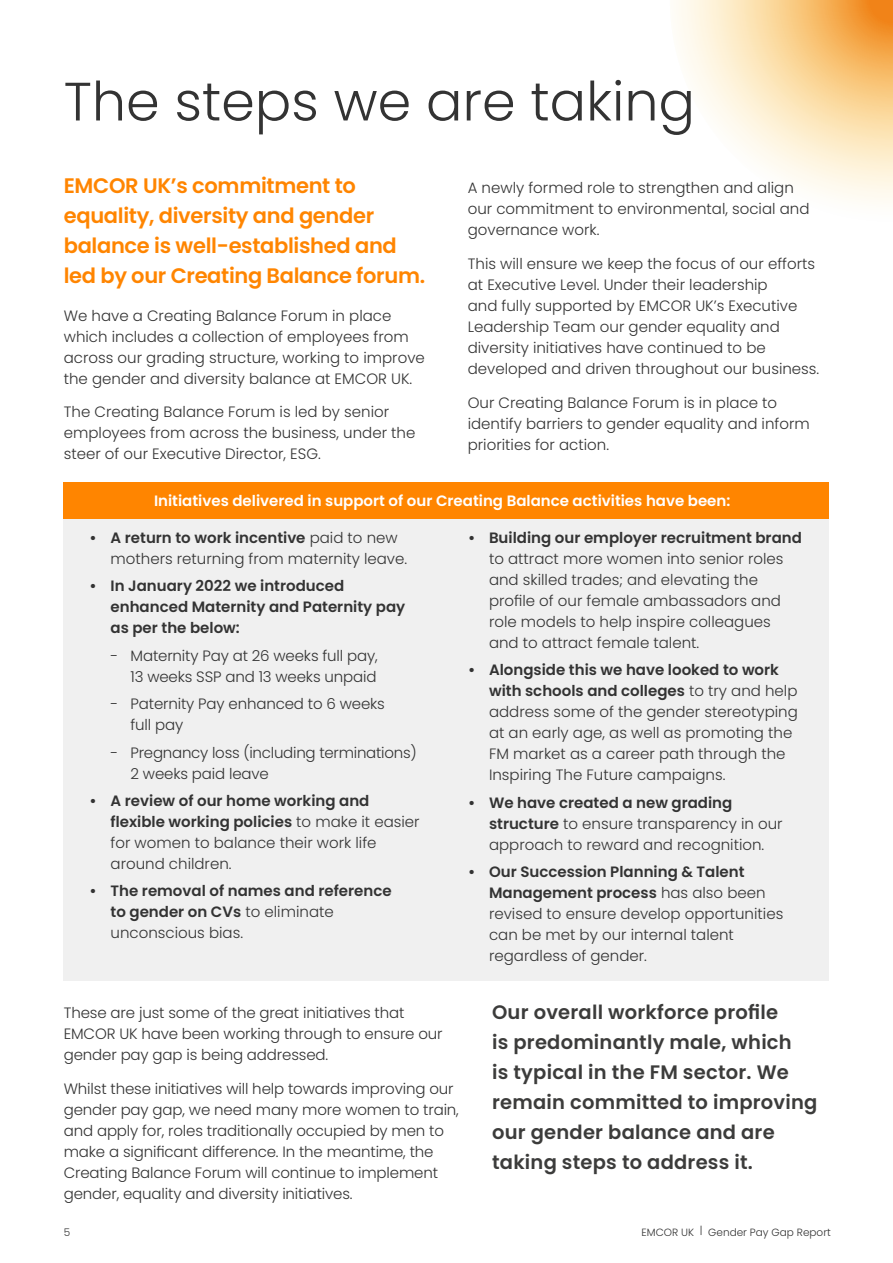
<style>
.page{position:relative;width:893px;height:1263px;background:#fff}
.page>*{position:absolute;margin:0;border:0;box-sizing:border-box;transform-origin:0 0}
.t1{font:300 54px "Poppins";color:#333}
.t2{font:600 21px/30px "Poppins";letter-spacing:-.015em;color:#ff8500}
.t3{font:600 19.5px/30px "Poppins";letter-spacing:.01em;color:#3c3c3b}
.t4{font:300 15px/21px "Poppins";color:#333}
.t5{font:600 15px/21px "Poppins";color:#333}
.t6{font:600 15px "Poppins";color:#fff}
.t7{font:300 10.5px "Poppins";color:#333}
.s1{font-weight:600}
.s2{font-weight:300}
</style>
<div class="page">
<svg style="left:676px;top:0;width:217px;height:203px"></svg>
<div style="left:64px;top:519px;width:765px;height:462px;background:#f0f0f0"></div>
<div style="left:64px;top:483px;width:765px;height:36px;background:#ff8500"></div>
<h1 class="t1" style="left:64px;top:70px;width:633px">The steps we are taking</h1>
<h2 class="t2" style="left:64px;top:171px;width:363px">EMCOR UK’s commitment to equality, diversity and gender balance is well-established and led by our Creating Balance forum.</h2>
<p class="t4" style="left:64px;top:305px;width:363px">We have a Creating Balance Forum in place which includes a collection of employees from across our grading structure, working to improve the gender and diversity balance at EMCOR UK.</p>
<p class="t4" style="left:64px;top:402px;width:353px">The Creating Balance Forum is led by senior employees from across the business, under the steer of our Executive Director, ESG.</p>
<p class="t4" style="left:468px;top:178px;width:343px">A newly formed role to strengthen and align our commitment to environmental, social and governance work.</p>
<p class="t4" style="left:468px;top:253px;width:353px">This will ensure we keep the focus of our efforts at Executive Level. Under their leadership<br>and fully supported by EMCOR UK’s Executive Leadership Team our gender equality and diversity initiatives have continued to be developed and driven throughout our business.</p>
<p class="t4" style="left:468px;top:392px;width:344px">Our Creating Balance Forum is in place to identify barriers to gender equality and inform priorities for action.</p>
<p class="t6" style="left:154px;top:492px;width:578px">Initiatives delivered in support of our Creating Balance activities have been:</p>
<p class="t4" style="left:111px;top:527px;width:298px;text-indent:-21px"><span class="s1">• A return to work incentive</span> paid to new mothers returning from maternity leave.</p>
<p class="t5" style="left:111px;top:576px;width:296px;text-indent:-21px">• In January 2022 we introduced enhanced Maternity and Paternity pay as per the below:</p>
<p class="t4" style="left:111px;top:645px;width:269px;text-align:right">- Maternity Pay at 26 weeks full pay,<br>13 weeks SSP and 13 weeks unpaid</p>
<p class="t4" style="left:131px;top:693px;width:256px;text-indent:-20px">- Paternity Pay enhanced to 6 weeks full pay</p>
<p class="t4" style="left:131px;top:742px;width:288px;text-indent:-20px">- Pregnancy loss (including terminations)<br>2 weeks paid leave</p>
<p class="t4" style="left:111px;top:790px;width:311px;text-indent:-21px"><span class="s1">• A review of our home working and flexible working policies</span> to make it easier for women to balance their work life around children.</p>
<p class="t5" style="left:111px;top:881px;width:283px;text-indent:-21px">• The removal of names and reference to gender on CVs <span class="s2">to eliminate unconscious bias.</span></p>
<p class="t5" style="left:468px;top:527px;width:335px">• Building our employer recruitment brand</p>
<p class="t4" style="left:489px;top:548px;width:296px">to attract more women into senior roles and skilled trades; and elevating the profile of our female ambassadors and role models to help inspire colleagues and to attract female talent.</p>
<p class="t4" style="left:489px;top:660px;width:310px;text-indent:-21px"><span class="s1">• Alongside this we have looked to work with schools and colleges</span> to try and help address some of the gender stereotyping at an early age, as well as promoting the FM market as a career path through the Inspiring The Future campaigns.</p>
<p class="t4" style="left:489px;top:792px;width:295px;text-indent:-21px"><span class="s1">• We have created a new grading structure</span> to ensure transparency in our approach to reward and recognition.</p>
<p class="t4" style="left:489px;top:861px;width:296px;text-indent:-21px"><span class="s1">• Our Succession Planning &amp; Talent<br>Management process</span> has also been revised to ensure develop opportunities can be met by our internal talent regardless of gender.</p>
<p class="t4" style="left:64px;top:1002px;width:380px">These are just some of the great initiatives that<br>EMCOR UK have been working through to ensure our gender pay gap is being addressed.</p>
<p class="t4" style="left:64px;top:1078px;width:397px">Whilst these initiatives will help towards improving our gender pay gap, we need many more women to train, and apply for, roles traditionally occupied by men to make a significant difference. In the meantime, the Creating Balance Forum will continue to implement gender, equality and diversity initiatives.</p>
<h3 class="t3" style="left:492px;top:997px;width:327px">Our overall workforce profile<br>is predominantly male, which<br>is typical in the FM sector. We remain committed to improving our gender balance and are taking steps to address it.</h3>
<p class="t7" style="left:642px;top:1226px;width:62px">EMCOR UK |</p>
<p class="t7" style="left:64px;top:1226px;width:8px">5</p>
<p class="t7" style="left:708px;top:1226px;width:124px">Gender Pay Gap Report</p>
</div>
